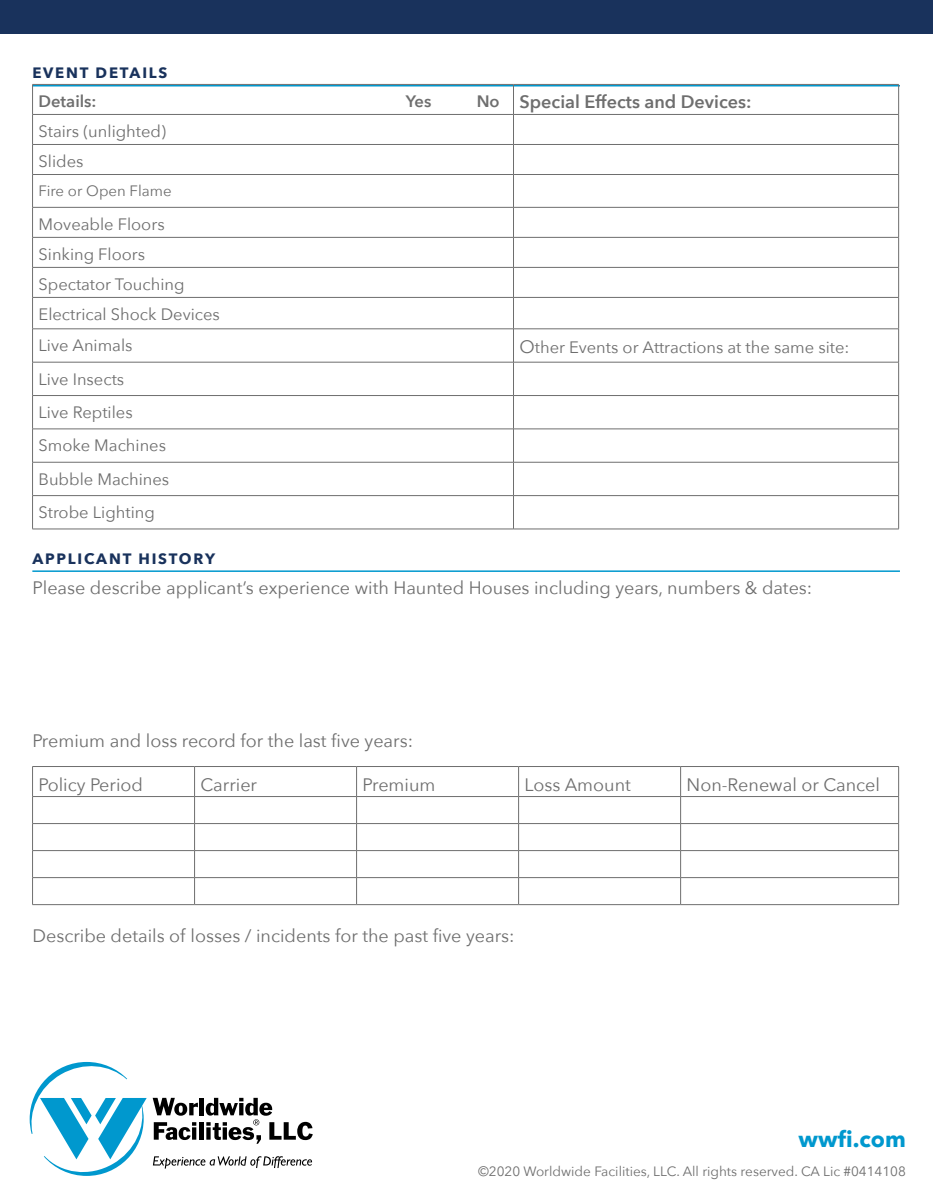
<style>
.page{position:relative;width:933px;height:1203px;background:#fff}
.page>*{position:absolute;margin:0;border:0;box-sizing:border-box;transform-origin:0 0}
.t1{font:700 22.5px "Avenir Next";color:#0098ce}
.t2{font:18px "Avenir Next";color:#6e6e6e}
.t3{font:600 18px "Avenir Next";color:#6e6e6e}
.t4{font:16.5px/30.3px "Avenir Next";color:#6e6e6e}
.t5{font:600 16.5px "Avenir Next";color:#6e6e6e}
.t6{font:700 15px "Avenir Next";letter-spacing:.12em;color:#19325c}
.t7{font:15px "Avenir Next";color:#6e6e6e}
.t8{font:13.5px "Avenir Next";color:#6e6e6e}
.s1{font-size:16.5px}
.s2{font-size:18px}
</style>
<div class="page">
<svg style="left:153px;top:1156px;width:159px;height:12px"></svg>
<svg style="left:29px;top:1061px;width:118px;height:115px"></svg>
<svg style="left:153px;top:1097px;width:45px;height:18px"></svg>
<hr style="left:200px;top:1097px;width:4px;height:17px;background:#000">
<svg style="left:154px;top:1122px;width:42px;height:17px"></svg>
<svg style="left:192px;top:1126px;width:4px;height:13px"></svg>
<hr style="left:199px;top:1121px;width:4px;height:18px;background:#000">
<svg style="left:206px;top:1097px;width:106px;height:46px"></svg>
<div style="left:0;top:0;width:932px;height:33px;background:#19325c"></div>
<hr style="left:32px;top:85px;width:867px;height:1px;background:#0098ce">
<hr style="left:32px;top:570px;width:867px;height:1px;background:#0098ce">
<hr style="left:32px;top:84px;width:481px;height:1px;background:#6e6e6e">
<hr style="left:513px;top:84px;width:385px;height:1px;background:#6e6e6e">
<hr style="left:32px;top:114px;width:481px;height:1px;background:#6e6e6e">
<hr style="left:513px;top:114px;width:385px;height:1px;background:#6e6e6e">
<hr style="left:32px;top:144px;width:481px;height:1px;background:#6e6e6e">
<svg style="left:32px;top:85px;width:1px;height:89px"></svg>
<hr style="left:513px;top:144px;width:385px;height:1px;background:#6e6e6e">
<svg style="left:513px;top:85px;width:1px;height:89px"></svg>
<hr style="left:32px;top:174px;width:481px;height:1px;background:#6e6e6e">
<hr style="left:32px;top:175px;width:1px;height:32px;background:#6e6e6e">
<hr style="left:513px;top:174px;width:385px;height:1px;background:#6e6e6e">
<hr style="left:513px;top:175px;width:1px;height:32px;background:#6e6e6e">
<hr style="left:897px;top:175px;width:1px;height:32px;background:#6e6e6e">
<hr style="left:32px;top:207px;width:481px;height:1px;background:#6e6e6e">
<hr style="left:32px;top:207px;width:1px;height:30px;background:#6e6e6e">
<hr style="left:513px;top:207px;width:385px;height:1px;background:#6e6e6e">
<hr style="left:513px;top:207px;width:1px;height:30px;background:#6e6e6e">
<hr style="left:897px;top:207px;width:1px;height:30px;background:#6e6e6e">
<hr style="left:32px;top:237px;width:481px;height:1px;background:#6e6e6e">
<hr style="left:32px;top:237px;width:1px;height:30px;background:#6e6e6e">
<hr style="left:513px;top:237px;width:385px;height:1px;background:#6e6e6e">
<hr style="left:513px;top:237px;width:1px;height:30px;background:#6e6e6e">
<hr style="left:897px;top:237px;width:1px;height:30px;background:#6e6e6e">
<hr style="left:32px;top:267px;width:481px;height:1px;background:#6e6e6e">
<hr style="left:32px;top:267px;width:1px;height:30px;background:#6e6e6e">
<hr style="left:513px;top:267px;width:385px;height:1px;background:#6e6e6e">
<hr style="left:513px;top:267px;width:1px;height:30px;background:#6e6e6e">
<hr style="left:897px;top:267px;width:1px;height:30px;background:#6e6e6e">
<hr style="left:32px;top:297px;width:481px;height:1px;background:#6e6e6e">
<hr style="left:32px;top:297px;width:1px;height:31px;background:#6e6e6e">
<hr style="left:513px;top:297px;width:385px;height:1px;background:#6e6e6e">
<hr style="left:513px;top:297px;width:1px;height:31px;background:#6e6e6e">
<hr style="left:897px;top:297px;width:1px;height:31px;background:#6e6e6e">
<hr style="left:32px;top:328px;width:481px;height:1px;background:#6e6e6e">
<hr style="left:32px;top:329px;width:1px;height:33px;background:#6e6e6e">
<hr style="left:513px;top:328px;width:385px;height:1px;background:#6e6e6e">
<hr style="left:513px;top:329px;width:1px;height:33px;background:#6e6e6e">
<hr style="left:897px;top:329px;width:1px;height:33px;background:#6e6e6e">
<hr style="left:32px;top:362px;width:481px;height:1px;background:#6e6e6e">
<hr style="left:32px;top:362px;width:1px;height:33px;background:#6e6e6e">
<hr style="left:513px;top:362px;width:385px;height:1px;background:#6e6e6e">
<hr style="left:513px;top:362px;width:1px;height:33px;background:#6e6e6e">
<hr style="left:897px;top:362px;width:1px;height:33px;background:#6e6e6e">
<hr style="left:32px;top:395px;width:481px;height:1px;background:#6e6e6e">
<hr style="left:32px;top:395px;width:1px;height:33px;background:#6e6e6e">
<hr style="left:513px;top:395px;width:385px;height:1px;background:#6e6e6e">
<hr style="left:513px;top:395px;width:1px;height:33px;background:#6e6e6e">
<hr style="left:897px;top:395px;width:1px;height:33px;background:#6e6e6e">
<hr style="left:32px;top:428px;width:481px;height:1px;background:#6e6e6e">
<hr style="left:32px;top:429px;width:1px;height:33px;background:#6e6e6e">
<hr style="left:513px;top:428px;width:385px;height:1px;background:#6e6e6e">
<hr style="left:513px;top:429px;width:1px;height:33px;background:#6e6e6e">
<hr style="left:897px;top:429px;width:1px;height:33px;background:#6e6e6e">
<hr style="left:32px;top:462px;width:481px;height:1px;background:#6e6e6e">
<hr style="left:32px;top:462px;width:1px;height:33px;background:#6e6e6e">
<hr style="left:513px;top:462px;width:385px;height:1px;background:#6e6e6e">
<hr style="left:513px;top:462px;width:1px;height:33px;background:#6e6e6e">
<hr style="left:897px;top:462px;width:1px;height:33px;background:#6e6e6e">
<hr style="left:32px;top:495px;width:481px;height:1px;background:#6e6e6e">
<hr style="left:32px;top:495px;width:1px;height:33px;background:#6e6e6e">
<hr style="left:513px;top:495px;width:385px;height:1px;background:#6e6e6e">
<hr style="left:513px;top:495px;width:1px;height:33px;background:#6e6e6e">
<hr style="left:897px;top:495px;width:1px;height:33px;background:#6e6e6e">
<hr style="left:32px;top:528px;width:481px;height:1px;background:#6e6e6e">
<hr style="left:513px;top:528px;width:385px;height:1px;background:#6e6e6e">
<hr style="left:32px;top:766px;width:162px;height:1px;background:#6e6e6e">
<hr style="left:32px;top:766px;width:1px;height:30px;background:#6e6e6e">
<hr style="left:194px;top:766px;width:162px;height:1px;background:#6e6e6e">
<hr style="left:194px;top:766px;width:1px;height:30px;background:#6e6e6e">
<hr style="left:356px;top:766px;width:162px;height:1px;background:#6e6e6e">
<hr style="left:356px;top:766px;width:1px;height:30px;background:#6e6e6e">
<hr style="left:518px;top:766px;width:162px;height:1px;background:#6e6e6e">
<hr style="left:518px;top:766px;width:1px;height:30px;background:#6e6e6e">
<hr style="left:680px;top:766px;width:218px;height:1px;background:#6e6e6e">
<hr style="left:680px;top:766px;width:1px;height:30px;background:#6e6e6e">
<hr style="left:897px;top:766px;width:1px;height:30px;background:#6e6e6e">
<hr style="left:32px;top:796px;width:162px;height:1px;background:#6e6e6e">
<hr style="left:194px;top:796px;width:162px;height:1px;background:#6e6e6e">
<hr style="left:356px;top:796px;width:162px;height:1px;background:#6e6e6e">
<hr style="left:518px;top:796px;width:162px;height:1px;background:#6e6e6e">
<hr style="left:680px;top:796px;width:218px;height:1px;background:#6e6e6e">
<hr style="left:32px;top:823px;width:162px;height:1px;background:#6e6e6e">
<hr style="left:194px;top:823px;width:162px;height:1px;background:#6e6e6e">
<hr style="left:356px;top:823px;width:162px;height:1px;background:#6e6e6e">
<hr style="left:518px;top:823px;width:162px;height:1px;background:#6e6e6e">
<hr style="left:680px;top:823px;width:218px;height:1px;background:#6e6e6e">
<hr style="left:32px;top:850px;width:162px;height:1px;background:#6e6e6e">
<hr style="left:194px;top:850px;width:162px;height:1px;background:#6e6e6e">
<hr style="left:356px;top:850px;width:162px;height:1px;background:#6e6e6e">
<hr style="left:518px;top:850px;width:162px;height:1px;background:#6e6e6e">
<hr style="left:680px;top:850px;width:218px;height:1px;background:#6e6e6e">
<hr style="left:32px;top:877px;width:162px;height:1px;background:#6e6e6e">
<svg style="left:32px;top:796px;width:1px;height:108px"></svg>
<hr style="left:194px;top:877px;width:162px;height:1px;background:#6e6e6e">
<svg style="left:194px;top:796px;width:1px;height:108px"></svg>
<hr style="left:356px;top:877px;width:162px;height:1px;background:#6e6e6e">
<svg style="left:356px;top:796px;width:1px;height:108px"></svg>
<hr style="left:518px;top:877px;width:162px;height:1px;background:#6e6e6e">
<svg style="left:518px;top:796px;width:1px;height:108px"></svg>
<hr style="left:680px;top:877px;width:218px;height:1px;background:#6e6e6e">
<svg style="left:680px;top:796px;width:1px;height:108px"></svg>
<hr style="left:32px;top:904px;width:162px;height:1px;background:#6e6e6e">
<hr style="left:194px;top:904px;width:162px;height:1px;background:#6e6e6e">
<hr style="left:356px;top:904px;width:162px;height:1px;background:#6e6e6e">
<hr style="left:518px;top:904px;width:162px;height:1px;background:#6e6e6e">
<hr style="left:680px;top:904px;width:218px;height:1px;background:#6e6e6e">
<p class="t6" style="left:32px;top:60px;width:136px">EVENT DETAILS</p>
<p class="t5" style="left:39px;top:87px;width:59px">Details:</p>
<p class="t5" style="left:405px;top:87px;width:27px">Yes</p>
<p class="t3" style="left:476px;top:87px;width:276px"><span class="s1">No</span> Special Effects and Devices:</p>
<p class="t4" style="left:39px;top:115px;width:129px">Stairs (unlighted)<br>Slides</p>
<p class="t7" style="left:39px;top:177px;width:135px">Fire or Open Flame</p>
<p class="t4" style="left:39px;top:208px;width:183px">Moveable Floors<br>Sinking Floors<br>Spectator Touching<br>Electrical Shock Devices<br>Live Animals</p>
<p class="t4" style="left:519px;top:331px;width:331px"><span class="s2">O</span>ther Events or Attractions at the same site:</p>
<p class="t4" style="left:39px;top:361px;width:132px;line-height:33.3px">Live Insects<br>Live Reptiles<br>Smoke Machines<br>Bubble Machines<br>Strobe Lighting</p>
<p class="t6" style="left:32px;top:545px;width:184px">APPLICANT HISTORY</p>
<p class="t2" style="left:32px;top:572px;width:781px">Please describe applicant’s experience with Haunted Houses including years, numbers &amp; dates:</p>
<p class="t2" style="left:32px;top:725px;width:382px">Premium and loss record for the last five years:</p>
<p class="t2" style="left:39px;top:768px;width:106px">Policy Period</p>
<p class="t2" style="left:200px;top:768px;width:58px">Carrier</p>
<p class="t2" style="left:362px;top:768px;width:74px">Premium</p>
<p class="t2" style="left:524px;top:768px;width:108px">Loss Amount</p>
<p class="t2" style="left:686px;top:768px;width:195px">Non-Renewal or Cancel</p>
<p class="t2" style="left:32px;top:920px;width:483px">Describe details of losses / incidents for the past five years:</p>
<p class="t1" style="left:798px;top:1119px;width:109px">wwfi.com</p>
<p class="t8" style="left:478px;top:1159px;width:429px">©2020 Worldwide Facilities, LLC. All rights reserved. CA Lic #0414108</p>
</div>
